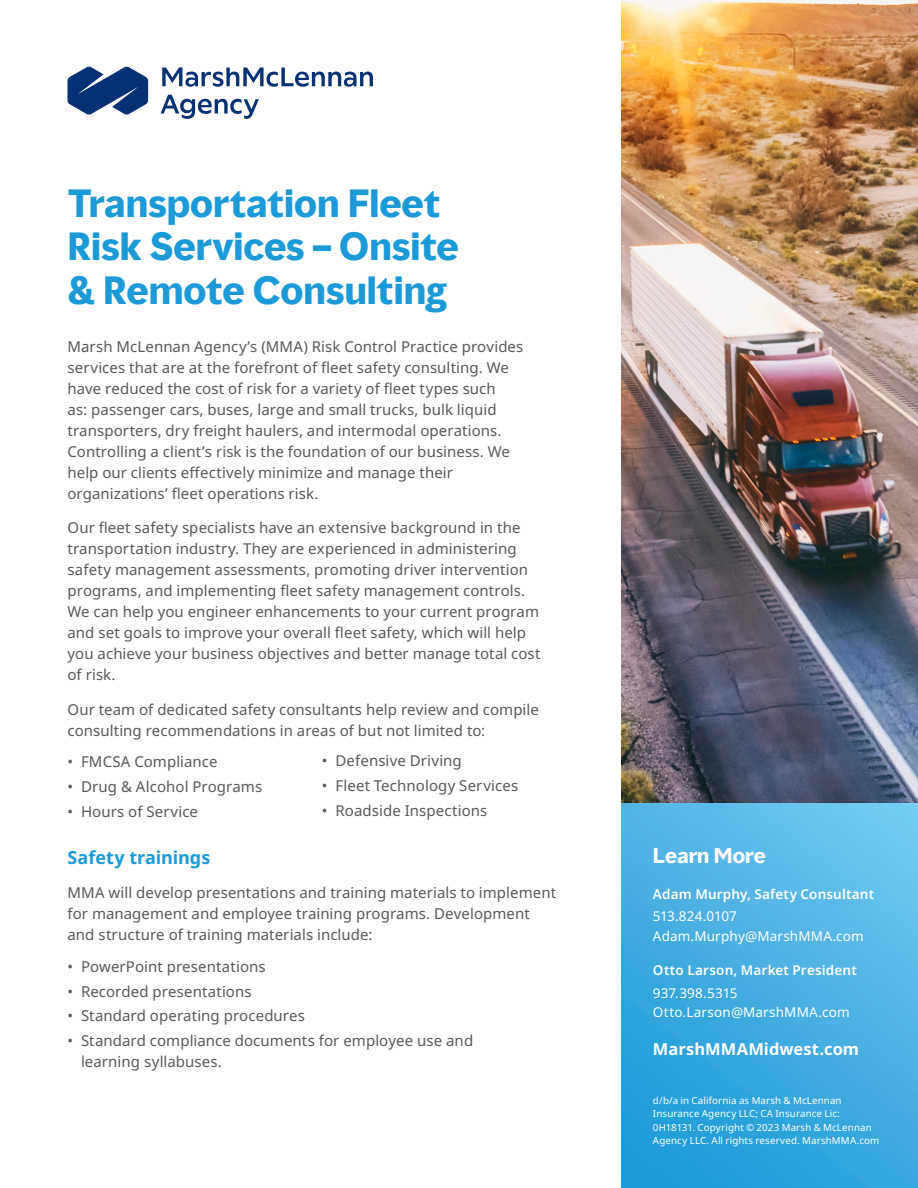
<style>
.page{position:relative;width:918px;height:1188px;background:#fff}
.page>*{position:absolute;margin:0;border:0;box-sizing:border-box;transform-origin:0 0}
.Headline{font:700 36px/43.2px "MMC Display";color:#1b9ad7}
.Subhead{font:700 19.5px "MMC Display";color:#fff}
.Subhead-2{font:700 18px "Noto Sans";color:#1b9ad7}
.Website_-_Back_Page{font:700 16.5px "Noto Sans";color:#fff}
.Body_copy{font:15px/21px "Noto Sans";letter-spacing:.005em;color:#57585a}
.Bullets{font:15px/21px "Noto Sans";letter-spacing:.005em;color:#57585a}
.Bullets-2{font:13.5px "Noto Sans";letter-spacing:.01em;color:#fff}
.Bullets-3{font:600 13.5px "Noto Sans";letter-spacing:.01em;color:#fff}
.Disclaimer_Copyright{font:9.75px/13.5px "Noto Sans";letter-spacing:.01em;color:#fff}
</style>
<div class="page">
<img style="left:621px;top:0;width:297px;height:804px">
<svg style="left:621px;top:804px;width:297px;height:384px;background:#45aee2"></svg>
<svg style="left:68px;top:67px;width:80px;height:48px"></svg>
<svg style="left:162px;top:68px;width:211px;height:19px"></svg>
<svg style="left:161px;top:95px;width:98px;height:24px"></svg>
<p class="Headline" style="left:68px;top:183px;width:393px">Transportation Fleet<br>Risk Services – Onsite &amp; Remote Consulting</p>
<p class="Body_copy" style="left:68px;top:336px;width:457px">Marsh McLennan Agency’s (MMA) Risk Control Practice provides services that are at the forefront of fleet safety consulting. We have reduced the cost of risk for a variety of fleet types such<br>as: passenger cars, buses, large and small trucks, bulk liquid transporters, dry freight haulers, and intermodal operations.<br>Controlling a client’s risk is the foundation of our business. We help our clients effectively minimize and manage their organizations’ fleet operations risk.</p>
<p class="Body_copy" style="left:68px;top:517px;width:475px">Our fleet safety specialists have an extensive background in the transportation industry. They are experienced in administering safety management assessments, promoting driver intervention programs, and implementing fleet safety management controls.<br>We can help you engineer enhancements to your current program and set goals to improve your overall fleet safety, which will help you achieve your business objectives and better manage total cost of risk.</p>
<p class="Body_copy" style="left:68px;top:699px;width:473px">Our team of dedicated safety consultants help review and compile consulting recommendations in areas of but not limited to:</p>
<p class="Body_copy" style="left:68px;top:751px;width:152px">• FMCSA Compliance</p>
<p class="Body_copy" style="left:68px;top:776px;width:196px">• Drug &amp; Alcohol Programs</p>
<p class="Body_copy" style="left:68px;top:801px;width:132px">• Hours of Service</p>
<p class="Subhead-2" style="left:68px;top:845px;width:144px">Safety trainings</p>
<p class="Bullets" style="left:68px;top:883px;width:490px">MMA will develop presentations and training materials to implement for management and employee training programs. Development and structure of training materials include:</p>
<p class="Body_copy" style="left:68px;top:956px;width:200px">• PowerPoint presentations</p>
<p class="Body_copy" style="left:68px;top:981px;width:186px">• Recorded presentations</p>
<p class="Body_copy" style="left:68px;top:1006px;width:239px">• Standard operating procedures</p>
<p class="Body_copy" style="left:81px;top:1030px;width:394px;text-indent:-14px">• Standard compliance documents for employee use and learning syllabuses.</p>
<p class="Website_-_Back_Page" style="left:653px;top:1037px;width:208px">MarshMMAMidwest.com</p>
<p class="Body_copy" style="left:322px;top:751px;width:141px">• Defensive Driving</p>
<p class="Body_copy" style="left:322px;top:776px;width:198px">• Fleet Technology Services</p>
<p class="Body_copy" style="left:322px;top:800px;width:167px">• Roadside Inspections</p>
<p class="Subhead" style="left:653px;top:842px;width:114px">Learn More</p>
<p class="Bullets-3" style="left:653px;top:884px;width:223px">Adam Murphy, Safety Consultant</p>
<p class="Bullets-2" style="left:653px;top:907px;width:85px">513.824.0107</p>
<p class="Bullets-2" style="left:653px;top:926px;width:212px">Adam.Murphy@MarshMMA.com</p>
<p class="Bullets-3" style="left:653px;top:961px;width:205px">Otto Larson, Market President</p>
<p class="Bullets-2" style="left:653px;top:983px;width:86px">937.398.5315</p>
<p class="Bullets-2" style="left:653px;top:1003px;width:198px">Otto.Larson@MarshMMA.com</p>
<p class="Disclaimer_Copyright" style="left:653px;top:1093px;width:228px">d/b/a in California as Marsh &amp; McLennan Insurance Agency LLC; CA Insurance Lic:<br>0H18131. Copyright © 2023 Marsh &amp; McLennan Agency LLC. All rights reserved. MarshMMA.com</p>
</div>
